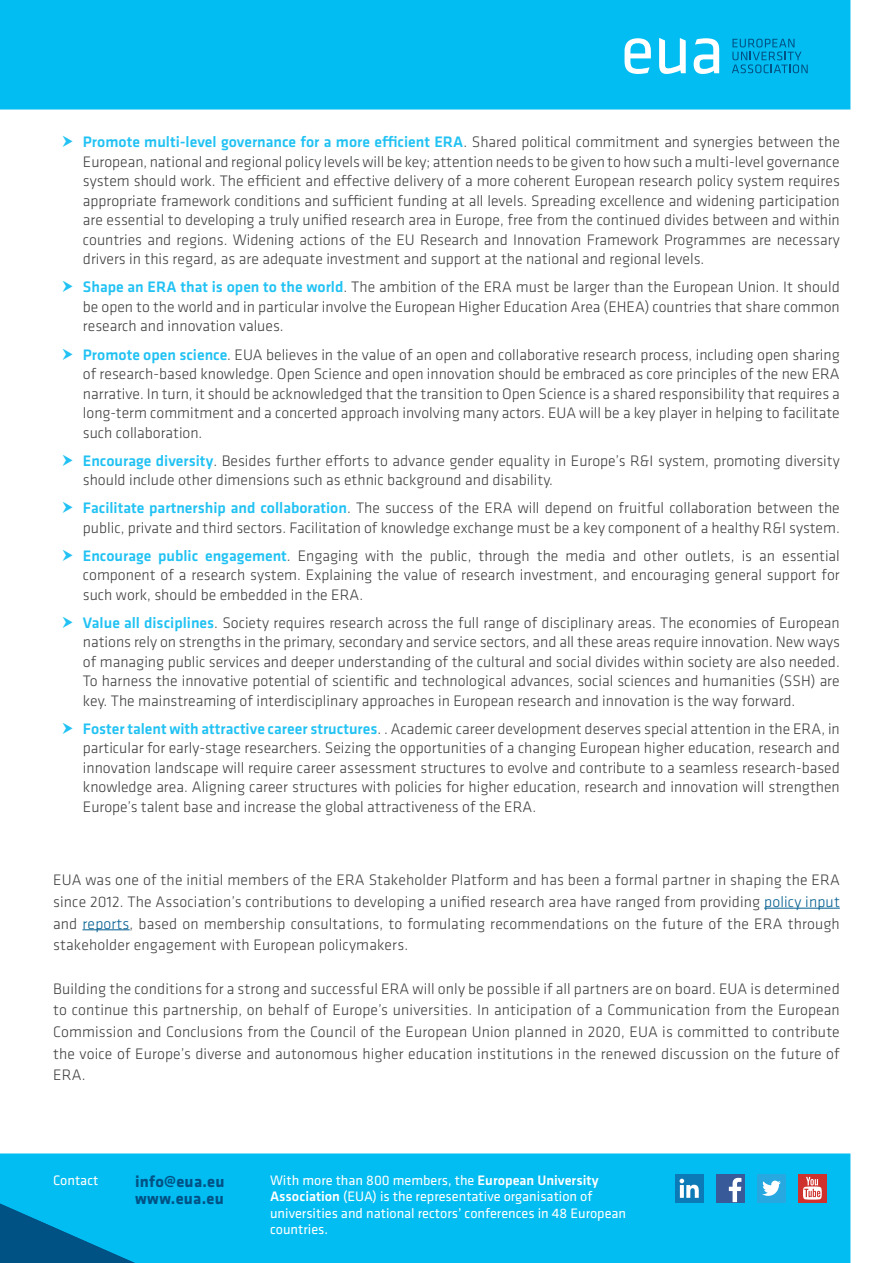
<style>
.page{position:relative;width:893px;height:1263px;background:#fff}
.page>*{position:absolute;margin:0;border:0;box-sizing:border-box;transform-origin:0 0}
.t1{font:700 16.5px/17.2px "Klavika Basic";letter-spacing:.015em;color:#005285}
.Text{font:300 15.75px/19.5px "Klavika Basic";color:#3e3e3f;text-align:justify}
.t2{font:14.25px/16.5px "Klavika Basic";color:#fff}
.s1{font-weight:500;color:#21c2f3}
.s2{color:#005d8f}
.s3{font-weight:500}
</style>
<div class="page">
<div style="left:0;top:0;width:850px;height:110px;background:#01bdf2"></div>
<svg style="left:659px;top:38px;width:27px;height:36px"></svg>
<svg style="left:625px;top:38px;width:26px;height:36px"></svg>
<svg style="left:694px;top:38px;width:25px;height:36px"></svg>
<svg style="left:732px;top:39px;width:76px;height:34px;background:#00a4d8"></svg>
<div style="left:0;top:1153px;width:850px;height:110px;background:#01bdf2"></div>
<div style="left:675px;top:1174px;width:28px;height:28px;background:#0c7ab6"></div>
<svg style="left:680px;top:1179px;width:19px;height:19px"></svg>
<div style="left:716px;top:1174px;width:28px;height:28px;background:#395a99"></div>
<svg style="left:729px;top:1178px;width:12px;height:24px"></svg>
<div style="left:757px;top:1174px;width:29px;height:28px;background:#27a8e0"></div>
<svg style="left:762px;top:1180px;width:19px;height:16px"></svg>
<div style="left:798px;top:1174px;width:28px;height:28px;background:#cf322d"></div>
<svg style="left:803px;top:1177px;width:19px;height:22px"></svg>
<hr style="left:764px;top:908px;width:76px;height:1px;background:#005d8f">
<hr style="left:83px;top:929px;width:47px;height:1px;background:#005d8f">
<svg style="left:0;top:1191px;width:164px;height:72px;background:#0098cc"></svg>
<p class="Text" style="left:83px;top:132px;width:758px"><span class="s1">Promote multi-level governance for a more efficient ERA</span>. Shared political commitment and synergies between the European, national and regional policy levels will be key; attention needs to be given to how such a multi-level governance system should work. The efficient and effective delivery of a more coherent European research policy system requires appropriate framework conditions and sufficient funding at all levels. Spreading excellence and widening participation are essential to developing a truly unified research area in Europe, free from the continued divides between and within countries and regions. Widening actions of the EU Research and Innovation Framework Programmes are necessary drivers in this regard, as are adequate investment and support at the national and regional levels.</p>
<p class="Text" style="left:83px;top:277px;width:758px"><span class="s1">Shape an ERA that is open to the world</span>. The ambition of the ERA must be larger than the European Union. It should be open to the world and in particular involve the European Higher Education Area (EHEA) countries that share common research and innovation values.</p>
<p class="Text" style="left:83px;top:344px;width:758px"><span class="s1">Promote open science</span>. EUA believes in the value of an open and collaborative research process, including open sharing of research-based knowledge. Open Science and open innovation should be embraced as core principles of the new ERA narrative. In turn, it should be acknowledged that the transition to Open Science is a shared responsibility that requires a long-term commitment and a concerted approach involving many actors. EUA will be a key player in helping to facilitate such collaboration.</p>
<p class="Text" style="left:83px;top:450px;width:758px"><span class="s1">Encourage diversity</span>. Besides further efforts to advance gender equality in Europe’s R&amp;I system, promoting diversity should include other dimensions such as ethnic background and disability.</p>
<p class="Text" style="left:83px;top:498px;width:758px"><span class="s1">Facilitate partnership and collaboration</span>. The success of the ERA will depend on fruitful collaboration between the public, private and third sectors. Facilitation of knowledge exchange must be a key component of a healthy R&amp;I system.</p>
<p class="Text" style="left:83px;top:545px;width:758px"><span class="s1">Encourage public engagement</span>. Engaging with the public, through the media and other outlets, is an essential component of a research system. Explaining the value of research investment, and encouraging general support for such work, should be embedded in the ERA.</p>
<p class="Text" style="left:83px;top:612px;width:758px"><span class="s1">Value all disciplines</span>. Society requires research across the full range of disciplinary areas. The economies of European nations rely on strengths in the primary, secondary and service sectors, and all these areas require innovation. New ways of managing public services and deeper understanding of the cultural and social divides within society are also needed.<br>To harness the innovative potential of scientific and technological advances, social sciences and humanities (SSH) are key. The mainstreaming of interdisciplinary approaches in European research and innovation is the way forward.</p>
<p class="Text" style="left:83px;top:718px;width:758px"><span class="s1">Foster talent with attractive career structures</span>. . Academic career development deserves special attention in the ERA, in particular for early-stage researchers. Seizing the opportunities of a changing European higher education, research and innovation landscape will require career assessment structures to evolve and contribute to a seamless research-based knowledge area. Aligning career structures with policies for higher education, research and innovation will strengthen Europe’s talent base and increase the global attractiveness of the ERA.</p>
<p class="Text" style="left:53px;top:869px;width:788px;line-height:21.6px">EUA was one of the initial members of the ERA Stakeholder Platform and has been a formal partner in shaping the ERA since 2012. The Association’s contributions to developing a unified research area have ranged from providing <span class="s2">policy input </span>and <span class="s2">reports</span>, based on membership consultations, to formulating recommendations on the future of the ERA through stakeholder engagement with European policymakers.</p>
<p class="Text" style="left:53px;top:977px;width:788px;line-height:21.6px">Building the conditions for a strong and successful ERA will only be possible if all partners are on board. EUA is determined to continue this partnership, on behalf of Europe’s universities. In anticipation of a Communication from the European Commission and Conclusions from the Council of the European Union planned in 2020, EUA is committed to contribute the voice of Europe’s diverse and autonomous higher education institutions in the renewed discussion on the future of ERA.</p>
<p class="t2" style="left:53px;top:1171px;width:47px">Contact</p>
<p class="t1" style="left:135px;top:1172px;width:91px">info@eua.eu www.eua.eu</p>
<p class="t2" style="left:270px;top:1171px;width:358px">With more than 800 members, the <span class="s3">European University Association</span> (EUA) is the representative organisation of universities and national rectors’ conferences in 48 European countries.</p>
</div>
